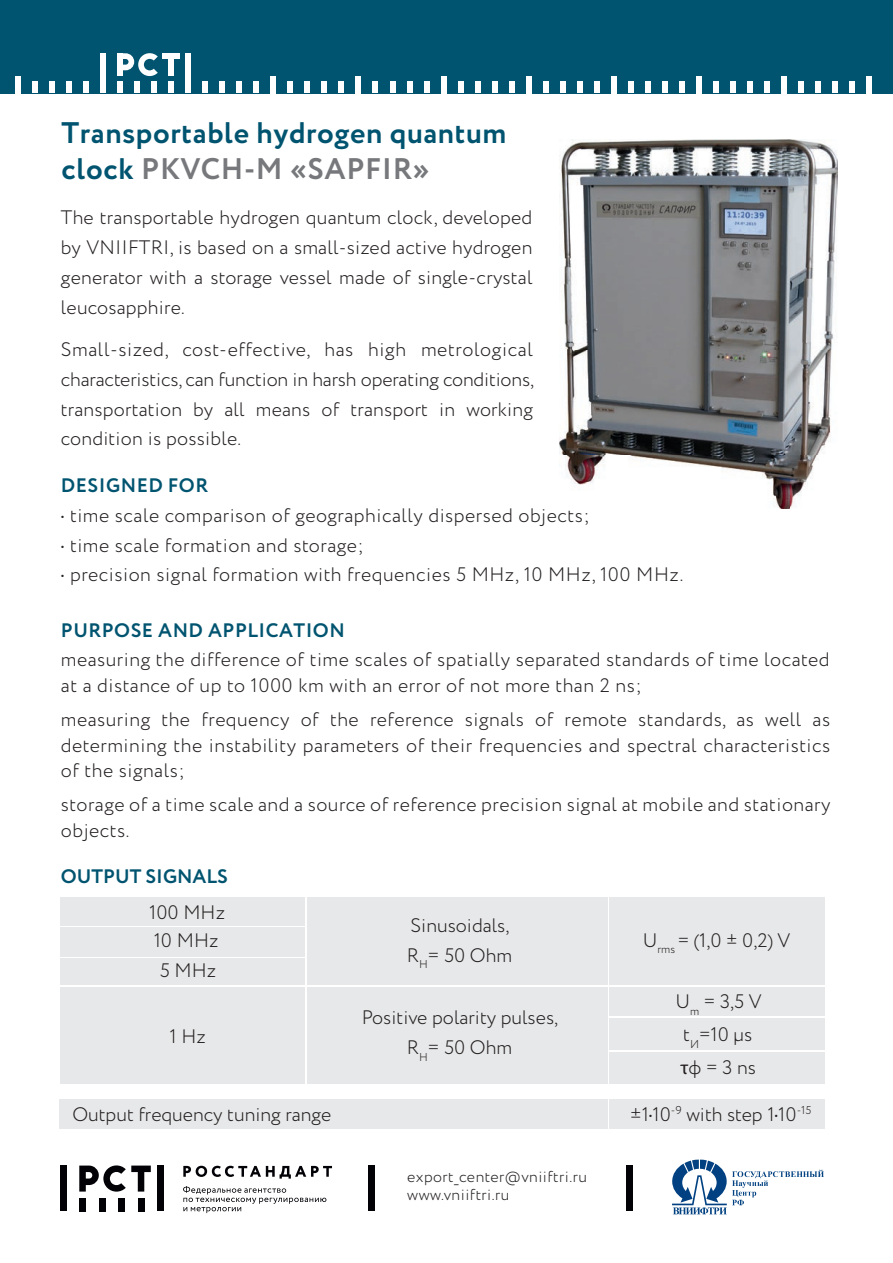
<style>
.page{position:relative;width:893px;height:1263px;background:#fff}
.page>*{position:absolute;margin:0;border:0;box-sizing:border-box;transform-origin:0 0}
.t1{font:700 29.7px/36.2px "Circe";letter-spacing:.02em;color:#005470}
.t2{font:300 19.5px/29.7px "Circe";letter-spacing:.025em;color:#231f20;text-align:justify}
.t3{font:300 19.5px/29.2px "Circe";color:#231f20;text-align:center}
.t4{font:700 19.5px "Circe";letter-spacing:.025em;color:#005470}
.t5{font:700 19.5px "Circe";color:#005470}
.t6{font:300 15.75px/18px "Circe";letter-spacing:.03em;color:#231f20}
.s1{color:#77787b}
.s2{font-family:"Myriad Pro";font-weight:400}
</style>
<div class="page">
<img style="left:560px;top:139px;width:277px;height:369px">
<div style="left:0;top:0;width:893px;height:93px;background:#005470"></div>
<svg style="left:183px;top:1166px;width:149px;height:12px"></svg>
<svg style="left:183px;top:1186px;width:143px;height:27px"></svg>
<div style="left:60px;top:1165px;width:6px;height:46px;background:#010106"></div>
<div style="left:79px;top:1198px;width:7px;height:13px;background:#010106"></div>
<div style="left:99px;top:1198px;width:6px;height:13px;background:#010106"></div>
<div style="left:118px;top:1198px;width:7px;height:13px;background:#010106"></div>
<div style="left:138px;top:1198px;width:6px;height:13px;background:#010106"></div>
<div style="left:157px;top:1165px;width:7px;height:46px;background:#010106"></div>
<svg style="left:79px;top:1165px;width:72px;height:26px"></svg>
<div style="left:83px;top:82px;width:6px;height:11px;background:#fff"></div>
<div style="left:66px;top:82px;width:6px;height:11px;background:#fff"></div>
<div style="left:49px;top:82px;width:6px;height:11px;background:#fff"></div>
<div style="left:32px;top:82px;width:6px;height:11px;background:#fff"></div>
<div style="left:15px;top:76px;width:6px;height:17px;background:#fff"></div>
<div style="left:356px;top:76px;width:5px;height:17px;background:#fff"></div>
<div style="left:339px;top:82px;width:5px;height:11px;background:#fff"></div>
<div style="left:322px;top:82px;width:5px;height:11px;background:#fff"></div>
<div style="left:304px;top:82px;width:6px;height:11px;background:#fff"></div>
<div style="left:287px;top:82px;width:6px;height:11px;background:#fff"></div>
<div style="left:270px;top:76px;width:6px;height:17px;background:#fff"></div>
<div style="left:441px;top:76px;width:5px;height:17px;background:#fff"></div>
<div style="left:424px;top:82px;width:5px;height:11px;background:#fff"></div>
<div style="left:407px;top:82px;width:5px;height:11px;background:#fff"></div>
<div style="left:390px;top:82px;width:5px;height:11px;background:#fff"></div>
<div style="left:373px;top:82px;width:5px;height:11px;background:#fff"></div>
<div style="left:253px;top:82px;width:6px;height:11px;background:#fff"></div>
<div style="left:236px;top:82px;width:6px;height:11px;background:#fff"></div>
<div style="left:219px;top:82px;width:6px;height:11px;background:#fff"></div>
<div style="left:202px;top:82px;width:6px;height:11px;background:#fff"></div>
<div style="left:100px;top:53px;width:6px;height:40px;background:#fff"></div>
<div style="left:117px;top:82px;width:6px;height:11px;background:#fff"></div>
<div style="left:134px;top:82px;width:6px;height:11px;background:#fff"></div>
<div style="left:151px;top:82px;width:6px;height:11px;background:#fff"></div>
<div style="left:168px;top:82px;width:6px;height:11px;background:#fff"></div>
<div style="left:117px;top:53px;width:6px;height:23px;background:#fff"></div>
<div style="left:168px;top:53px;width:6px;height:23px;background:#fff"></div>
<div style="left:163px;top:53px;width:17px;height:6px;background:#fff"></div>
<div style="left:185px;top:53px;width:6px;height:40px;background:#fff"></div>
<svg style="left:123px;top:53px;width:35px;height:23px"></svg>
<div style="left:526px;top:76px;width:6px;height:17px;background:#fff"></div>
<div style="left:509px;top:82px;width:6px;height:11px;background:#fff"></div>
<div style="left:492px;top:82px;width:5px;height:11px;background:#fff"></div>
<div style="left:475px;top:82px;width:5px;height:11px;background:#fff"></div>
<div style="left:458px;top:82px;width:5px;height:11px;background:#fff"></div>
<div style="left:611px;top:76px;width:6px;height:17px;background:#fff"></div>
<div style="left:594px;top:82px;width:6px;height:11px;background:#fff"></div>
<div style="left:577px;top:82px;width:6px;height:11px;background:#fff"></div>
<div style="left:560px;top:82px;width:6px;height:11px;background:#fff"></div>
<div style="left:543px;top:82px;width:6px;height:11px;background:#fff"></div>
<div style="left:696px;top:76px;width:6px;height:17px;background:#fff"></div>
<div style="left:679px;top:82px;width:6px;height:11px;background:#fff"></div>
<div style="left:662px;top:82px;width:6px;height:11px;background:#fff"></div>
<div style="left:645px;top:82px;width:6px;height:11px;background:#fff"></div>
<div style="left:628px;top:82px;width:6px;height:11px;background:#fff"></div>
<div style="left:781px;top:76px;width:6px;height:17px;background:#fff"></div>
<div style="left:764px;top:82px;width:6px;height:11px;background:#fff"></div>
<div style="left:747px;top:82px;width:6px;height:11px;background:#fff"></div>
<div style="left:730px;top:82px;width:6px;height:11px;background:#fff"></div>
<div style="left:713px;top:82px;width:6px;height:11px;background:#fff"></div>
<div style="left:866px;top:76px;width:6px;height:17px;background:#fff"></div>
<div style="left:849px;top:82px;width:6px;height:11px;background:#fff"></div>
<div style="left:832px;top:82px;width:6px;height:11px;background:#fff"></div>
<div style="left:815px;top:82px;width:6px;height:11px;background:#fff"></div>
<div style="left:798px;top:82px;width:6px;height:11px;background:#fff"></div>
<div style="left:368px;top:1165px;width:7px;height:46px;background:#010106"></div>
<div style="left:626px;top:1165px;width:7px;height:46px;background:#010106"></div>
<svg style="left:672px;top:1159px;width:152px;height:55px"></svg>
<div style="left:60px;top:897px;width:244px;height:28px;background:#e7e8e9"></div>
<div style="left:307px;top:897px;width:300px;height:88px;background:#e7e8e9"></div>
<div style="left:610px;top:897px;width:215px;height:88px;background:#e7e8e9"></div>
<div style="left:60px;top:959px;width:244px;height:26px;background:#e7e8e9"></div>
<div style="left:60px;top:927px;width:244px;height:29px;background:#e7e8e9"></div>
<div style="left:610px;top:987px;width:215px;height:29px;background:#e7e8e9"></div>
<div style="left:610px;top:1052px;width:215px;height:32px;background:#e7e8e9"></div>
<div style="left:610px;top:1018px;width:215px;height:32px;background:#e7e8e9"></div>
<div style="left:60px;top:987px;width:244px;height:97px;background:#e7e8e9"></div>
<div style="left:307px;top:987px;width:300px;height:97px;background:#e7e8e9"></div>
<div style="left:60px;top:1099px;width:548px;height:30px;background:#e7e8e9"></div>
<div style="left:610px;top:1099px;width:215px;height:30px;background:#e7e8e9"></div>
<h1 class="t1" style="left:61px;top:116px;width:446px">Transportable hydrogen quantum clock <span class="s1">PKVCH-M «SAPFIR»</span></h1>
<p class="t2" style="left:61px;top:203px;width:473px">The transportable hydrogen quantum clock, developed by VNIIFTRI, is based on a small-sized active hydrogen generator with a storage vessel made of single-crystal leucosapphire.</p>
<p class="t2" style="left:61px;top:335px;width:474px">Small-sized, cost-effective, has high metrological characteristics, can function in harsh operating conditions, transportation by all means of transport in working condition is possible.</p>
<p class="t4" style="left:61px;top:472px;width:149px">DESIGNED FOR</p>
<p class="t2" style="left:61px;top:501px;width:530px">• time scale comparison of geographically dispersed objects;</p>
<p class="t2" style="left:61px;top:531px;width:304px">• time scale formation and storage;</p>
<p class="t2" style="left:61px;top:560px;width:624px">• precision signal formation with frequencies 5 MHz, 10 MHz, 100 MHz.</p>
<p class="t4" style="left:61px;top:617px;width:285px">PURPOSE AND APPLICATION</p>
<p class="t2" style="left:61px;top:647px;width:770px;line-height:25.5px">measuring the difference of time scales of spatially separated standards of time located at a distance of up to 1000 km with an error of not more than 2 ns;</p>
<p class="t2" style="left:61px;top:707px;width:771px;line-height:25.5px">measuring the frequency of the reference signals of remote standards, as well as determining the instability parameters of their frequencies and spectral characteristics of the signals;</p>
<p class="t2" style="left:61px;top:792px;width:771px;line-height:25.5px">storage of a time scale and a source of reference precision signal at mobile and stationary objects.</p>
<p class="t5" style="left:61px;top:864px;width:169px">OUTPUT SIGNALS</p>
<p class="t3" style="left:149px;top:898px;width:77px">100 MHz<br>10 MHz<br>5 MHz</p>
<p class="t3" style="left:407px;top:911px;width:107px;line-height:29.7px;text-align:left">Sinusoidals,<br>R<sub>H</sub>= 50 Ohm</p>
<p class="t2" style="left:643px;top:926px;width:149px">U<sub>rms</sub> = (1,0 ± 0,2) V</p>
<p class="t2" style="left:169px;top:1022px;width:38px">1 Hz</p>
<p class="t3" style="left:362px;top:1003px;width:198px;line-height:29.7px">Positive polarity pulses,<br>R<sub>H</sub>= 50 Ohm</p>
<p class="t2" style="left:675px;top:986px;width:88px;line-height:33px;text-align:left">U<sub>m</sub> = 3,5 V t<sub>И</sub>=10 µs <span class="s2">τ</span>ф = 3 ns</p>
<p class="t3" style="left:72px;top:1100px;width:261px">Output frequency tuning range</p>
<p class="t3" style="left:630px;top:1100px;width:183px">±1•10<sup>-9</sup> with step 1•10<sup>-15</sup></p>
<p class="t6" style="left:407px;top:1168px;width:181px">export_center@vniiftri.ru www.vniiftri.ru</p>
</div>
